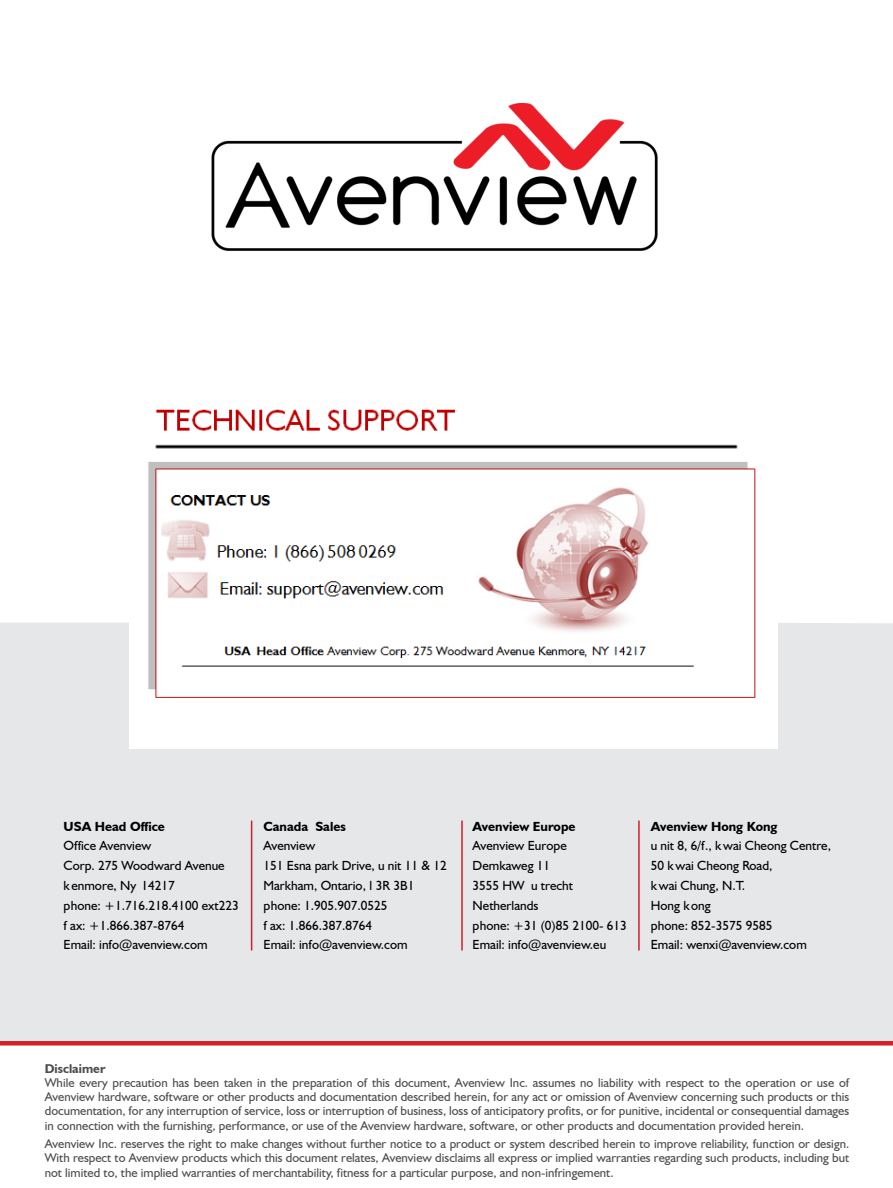
<style>
.page{position:relative;width:893px;height:1188px;background:#fff}
.page>*{position:absolute;margin:0;border:0;box-sizing:border-box;transform-origin:0 0}
.t1{font:13.2px/19.8px "Humanst 521 BT";color:#000}
.t2{font:700 13.2px "Humanist 521 BT";color:#000}
.t3{font:12.75px/14.2px "Humanst 521 BT";color:#4d4d4f;text-align:justify}
.t4{font:700 12.75px "Humanist 521 BT";color:#4d4d4f}
</style>
<div class="page">
<img style="left:211px;top:102px;width:447px;height:149px">
<div style="left:0;top:622px;width:893px;height:418px;background:#e6e7e8"></div>
<div style="left:0;top:1040px;width:893px;height:5px;background:#d12027"></div>
<hr style="left:251px;top:820px;width:1px;height:130px;background:#d12027">
<hr style="left:461px;top:820px;width:2px;height:130px;background:#d12027">
<hr style="left:638px;top:820px;width:2px;height:130px;background:#d12027">
<img style="left:129px;top:409px;width:648px;height:339px">
<p class="t2" style="left:64px;top:817px;width:103px">USA Head Office</p>
<p class="t1" style="left:64px;top:835px;width:177px">Office Avenview<br>Corp. 275 Woodward Avenue kenmore, Ny 14217<br>phone: +1.716.218.4100 ext223 f ax: +1.866.387-8764<br>Email: info@avenview.com</p>
<p class="t2" style="left:264px;top:817px;width:84px">Canada Sales</p>
<p class="t1" style="left:264px;top:835px;width:185px">Avenview<br>151 Esna park Drive, u nit 11 &amp; 12<br>Markham, Ontario, l 3R 3B1 phone: 1.905.907.0525<br>f ax: 1.866.387.8764<br>Email: info@avenview.com</p>
<p class="t2" style="left:473px;top:817px;width:104px">Avenview Europe</p>
<p class="t1" style="left:473px;top:835px;width:156px">Avenview Europe<br>Demkaweg 11<br>3555 HW u trecht<br>Netherlands<br>phone: +31 (0)85 2100- 613<br>Email: info@avenview.eu</p>
<p class="t2" style="left:651px;top:817px;width:128px">Avenview Hong Kong</p>
<p class="t1" style="left:651px;top:835px;width:182px">u nit 8, 6/f., k wai Cheong Centre,<br>50 k wai Cheong Road,<br>k wai Chung, N.T.<br>Hong kong<br>phone: 852-3575 9585<br>Email: wenxi@avenview.com</p>
<p class="t4" style="left:45px;top:1060px;width:62px">Disclaimer</p>
<p class="t3" style="left:45px;top:1074px;width:806px">While every precaution has been taken in the preparation of this document, Avenview Inc. assumes no liability with respect to the operation or use of Avenview hardware, software or other products and documentation described herein, for any act or omission of Avenview concerning such products or this documentation, for any interruption of service, loss or interruption of business, loss of anticipatory profits, or for punitive, incidental or consequential damages in connection with the furnishing, performance, or use of the Avenview hardware, software, or other products and documentation provided herein.</p>
<p class="t3" style="left:45px;top:1136px;width:806px">Avenview Inc. reserves the right to make changes without further notice to a product or system described herein to improve reliability, function or design.<br>With respect to Avenview products which this document relates, Avenview disclaims all express or implied warranties regarding such products, including but not limited to, the implied warranties of merchantability, fitness for a particular purpose, and non-infringement.</p>
</div>
